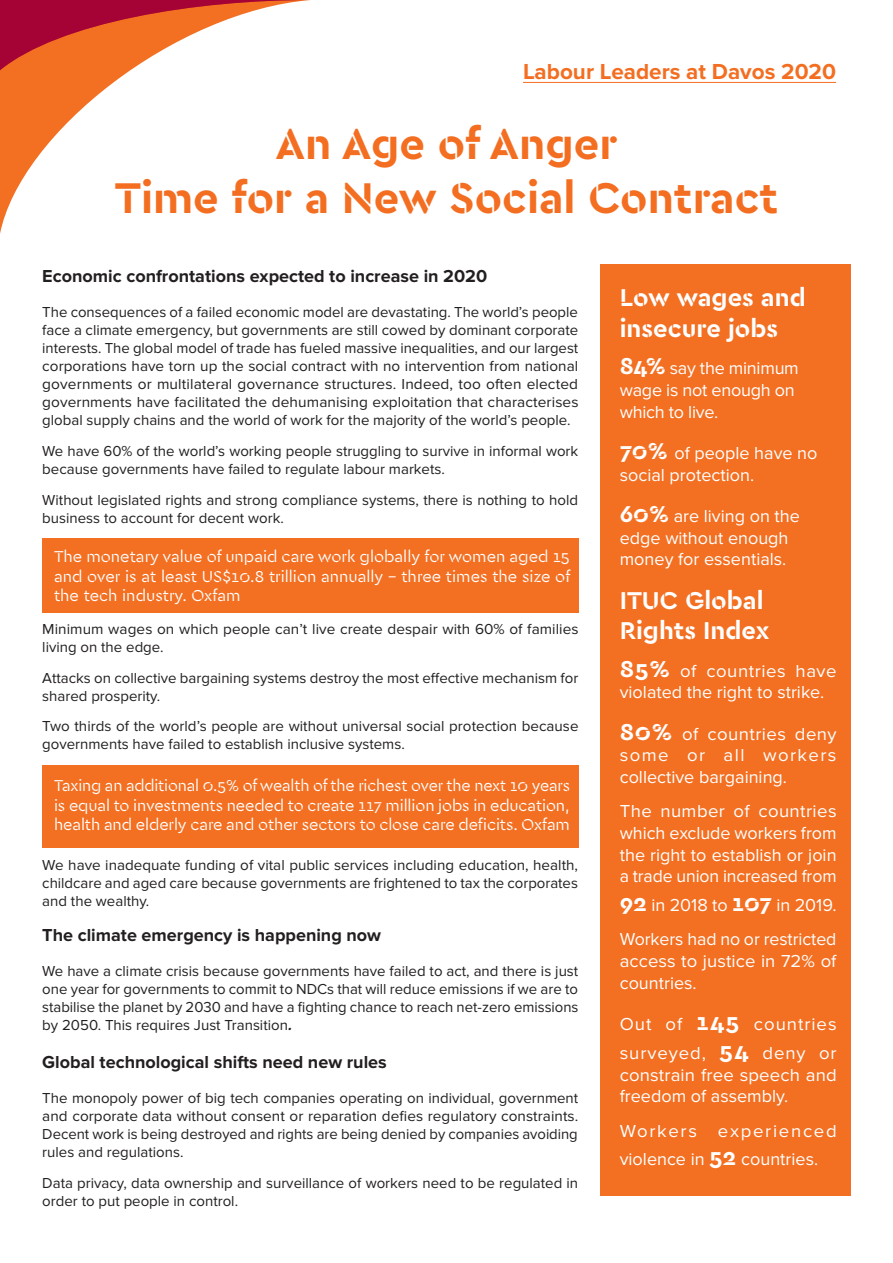
<style>
.page{position:relative;width:893px;height:1263px;background:#fff}
.page>*{position:absolute;margin:0;border:0;box-sizing:border-box;transform-origin:0 0}
.t1{font:700 45px "Cera Stencil PRO";color:#f36e21}
.t2{font:700 25.5px/30.6px "Cera Stencil PRO";color:#fff}
.t3{font:700 22.5px "Proxima Nova";color:#f36e21}
.t4{font:18px/21.6px "Proxima Nova";color:#fff}
.t5{font:700 18px "Proxima Nova";color:#231f20}
.t6{font:18px/28.8px "Proxima Nova";letter-spacing:.025em;color:#fff}
.t7{font:18px/28.8px "Proxima Nova";letter-spacing:.05em;color:#fff}
.t8{font:16.5px/19.8px "Cera Stencil PRO";letter-spacing:-.005em;color:#fff;text-align:justify}
.t9{font:15px/18px "Proxima Nova";color:#231f20}
.s1{font-weight:700;font-style:italic}
.s2{font-family:"Cera Stencil PRO";font-weight:700;font-size:24px}
</style>
<div class="page">
<svg style="left:0;top:70px;width:131px;height:164px"></svg>
<svg style="left:0;top:0;width:310px;height:70px"></svg>
<hr style="left:523px;top:82px;width:313px;height:1px;background:#f36e21">
<div style="left:601px;top:265px;width:250px;height:931px;background:#f36f21"></div>
<div style="left:42px;top:538px;width:536px;height:74px;background:#f36f21"></div>
<div style="left:42px;top:765px;width:536px;height:82px;background:#f36f21"></div>
<p class="t3" style="left:523px;top:59px;width:315px">Labour Leaders at Davos 2020</p>
<p class="t1" style="left:275px;top:114px;width:343px">An Age of Anger</p>
<p class="t1" style="left:115px;top:168px;width:665px">Time for a New Social Contract</p>
<p class="t5" style="left:42px;top:266px;width:446px">Economic confrontations expected to increase in 2020</p>
<p class="t9" style="left:42px;top:303px;width:538px;text-align:justify">The consequences of a failed economic model are devastating. The world’s people face a climate emergency, but governments are still cowed by dominant corporate interests. The global model of trade has fueled massive inequalities, and our largest corporations have torn up the social contract with no intervention from national governments or multilateral governance structures. Indeed, too often elected governments have facilitated the dehumanising exploitation that characterises global supply chains and the world of work for the majority of the world’s people.</p>
<p class="t9" style="left:42px;top:442px;width:537px">We have 60% of the world’s working people struggling to survive in informal work because governments have failed to regulate labour markets.</p>
<p class="t9" style="left:42px;top:491px;width:537px">Without legislated rights and strong compliance systems, there is nothing to hold business to account for decent work.</p>
<p class="t8" style="left:54px;top:546px;width:518px">The monetary value of unpaid care work globally for women aged 15 and over is at least US$10.8 trillion annually – three times the size of the tech industry. Oxfam</p>
<p class="t9" style="left:42px;top:620px;width:538px">Minimum wages on which people can’t live create despair with 60% of families living on the edge.</p>
<p class="t9" style="left:42px;top:669px;width:537px">Attacks on collective bargaining systems destroy the most effective mechanism for shared prosperity.</p>
<p class="t9" style="left:42px;top:718px;width:538px">Two thirds of the world’s people are without universal social protection because governments have failed to establish inclusive systems.</p>
<p class="t8" style="left:54px;top:774px;width:518px">Taxing an additional 0.5% of wealth of the richest over the next 10 years is equal to investments needed to create 117 million jobs in education, health and elderly care and other sectors to close care deficits. Oxfam</p>
<p class="t9" style="left:42px;top:856px;width:537px;text-align:justify">We have inadequate funding of vital public services including education, health, childcare and aged care because governments are frightened to tax the corporates and the wealthy.</p>
<p class="t5" style="left:42px;top:924px;width:340px">The climate emergency is happening now</p>
<p class="t9" style="left:42px;top:962px;width:538px;text-align:justify">We have a climate crisis because governments have failed to act, and there is just one year for governments to commit to NDCs that will reduce emissions if we are to stabilise the planet by 2030 and have a fighting chance to reach net-zero emissions by 2050. This requires Just Transition<span class="s1">.</span></p>
<p class="t5" style="left:42px;top:1052px;width:346px">Global technological shifts need new rules</p>
<p class="t9" style="left:42px;top:1089px;width:537px;text-align:justify">The monopoly power of big tech companies operating on individual, government and corporate data without consent or reparation defies regulatory constraints.<br>Decent work is being destroyed and rights are being denied by companies avoiding rules and regulations.</p>
<p class="t9" style="left:42px;top:1174px;width:537px">Data privacy, data ownership and surveillance of workers need to be regulated in order to put people in control.</p>
<p class="t2" style="left:620px;top:281px;width:187px">Low wages and insecure jobs</p>
<p class="t4" style="left:620px;top:358px;width:181px"><span class="s2">84%</span> say the minimum wage is not enough on which to live.</p>
<p class="t4" style="left:620px;top:442px;width:199px"><span class="s2">70%</span> of people have no social protection.</p>
<p class="t4" style="left:620px;top:506px;width:182px"><span class="s2">60%</span> are living on the edge without enough money for essentials.</p>
<p class="t2" style="left:620px;top:584px;width:151px">ITUC Global<br>Rights Index</p>
<p class="t4" style="left:620px;top:660px;width:218px"><span class="s2">85%</span> of countries have violated the right to strike.</p>
<p class="t4" style="left:620px;top:723px;width:218px;text-align:justify"><span class="s2">80%</span> of countries deny some or all workers collective bargaining.</p>
<p class="t4" style="left:620px;top:801px;width:218px;text-align:justify">The number of countries which exclude workers from the right to establish or join a trade union increased from</p>
<p class="t4" style="left:620px;top:894px;width:218px"><span class="s2">92</span> in 2018 to <span class="s2">107</span> in 2019.</p>
<p class="t4" style="left:620px;top:929px;width:218px;text-align:justify">Workers had no or restricted access to justice in 72% of countries.</p>
<p class="t7" style="left:620px;top:1010px;width:218px">Out of <span class="s2">145</span> countries surveyed, <span class="s2">54</span> deny or</p>
<p class="t4" style="left:620px;top:1064px;width:218px">constrain free speech and freedom of assembly.</p>
<p class="t6" style="left:620px;top:1116px;width:218px">Workers experienced violence in <span class="s2">52</span> countries.</p>
</div>
